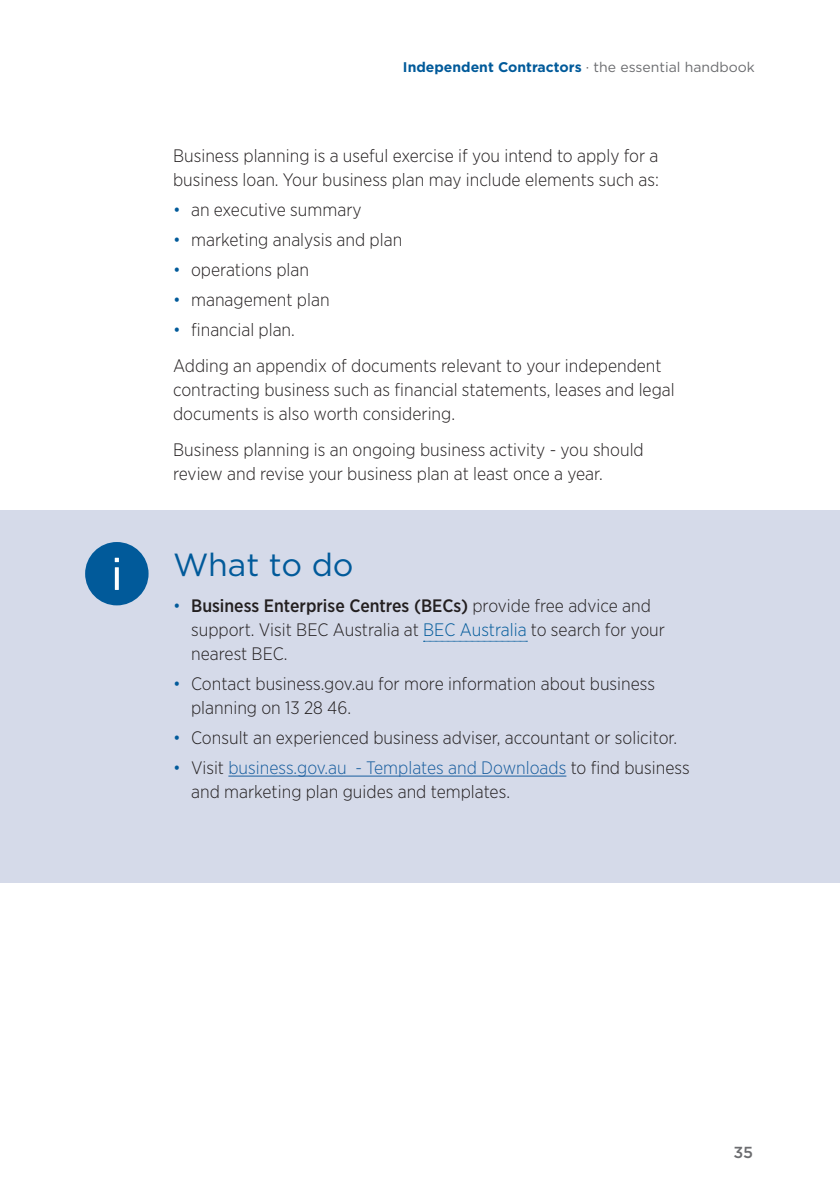
<style>
.page{position:relative;width:840px;height:1191px;background:#fff}
.page>*{position:absolute;margin:0;border:0;box-sizing:border-box;transform-origin:0 0}
.t1{font:32px "Gotham";letter-spacing:-.005em;color:#015a9a}
.t2{font:300 18px/24px "Gotham Narrow";color:#231f20}
.t3{font:500 16px "Gotham";color:#6c6d70}
.t4{font:700 14px "Gotham";color:#015a9a}
.s1{font-weight:400;color:#6c6d70}
.s2{color:#015a9a}
.s3{font-weight:500}
.s4{color:#175d9e}
</style>
<div class="page">
<div style="left:0;top:510px;width:839px;height:372px;background:#d5dae9"></div>
<svg style="left:423px;top:641px;width:104px;height:1px"></svg>
<hr style="left:228px;top:775px;width:338px;height:1px;background:#175d9e">
<div style="left:85px;top:542px;width:63px;height:63px;background:#015a9a;border-radius:50%"></div>
<svg style="left:115px;top:558px;width:4px;height:4px"></svg>
<svg style="left:115px;top:567px;width:4px;height:23px"></svg>
<p class="t4" style="left:403px;top:58px;width:353px">Independent Contractors <span class="s1">· the essential handbook</span></p>
<p class="t2" style="left:173px;top:143px;width:487px">Business planning is a useful exercise if you intend to apply for a business loan. Your business plan may include elements such as:</p>
<p class="t2" style="left:173px;top:197px;width:190px"><span class="s2">•</span> an executive summary</p>
<p class="t2" style="left:173px;top:227px;width:230px"><span class="s2">•</span> marketing analysis and plan</p>
<p class="t2" style="left:173px;top:257px;width:137px"><span class="s2">•</span> operations plan</p>
<p class="t2" style="left:173px;top:287px;width:158px"><span class="s2">•</span> management plan</p>
<p class="t2" style="left:173px;top:317px;width:123px"><span class="s2">•</span> financial plan.</p>
<p class="t2" style="left:173px;top:353px;width:503px">Adding an appendix of documents relevant to your independent contracting business such as financial statements, leases and legal documents is also worth considering.</p>
<p class="t2" style="left:173px;top:437px;width:472px">Business planning is an ongoing business activity - you should review and revise your business plan at least once a year.</p>
<h3 class="t1" style="left:173px;top:544px;width:182px">What to do</h3>
<p class="t2" style="left:191px;top:593px;width:475px;text-indent:-18px"><span class="s2">•</span> <span class="s3">Business Enterprise Centres (BECs)</span> provide free advice and support. Visit BEC Australia at <span class="s2">BEC Australia</span> to search for your nearest BEC.</p>
<p class="t2" style="left:191px;top:671px;width:465px;text-indent:-18px"><span class="s2">•</span> Contact business.gov.au for more information about business planning on 13 28 46.</p>
<p class="t2" style="left:173px;top:725px;width:505px"><span class="s2">•</span> Consult an experienced business adviser, accountant or solicitor.</p>
<p class="t2" style="left:191px;top:755px;width:499px;text-indent:-18px"><span class="s2">•</span> Visit <span class="s4">business.gov.au - Templates and Downloads</span> to find business and marketing plan guides and templates.</p>
<p class="t3" style="left:733px;top:1142px;width:21px">35</p>
</div>
